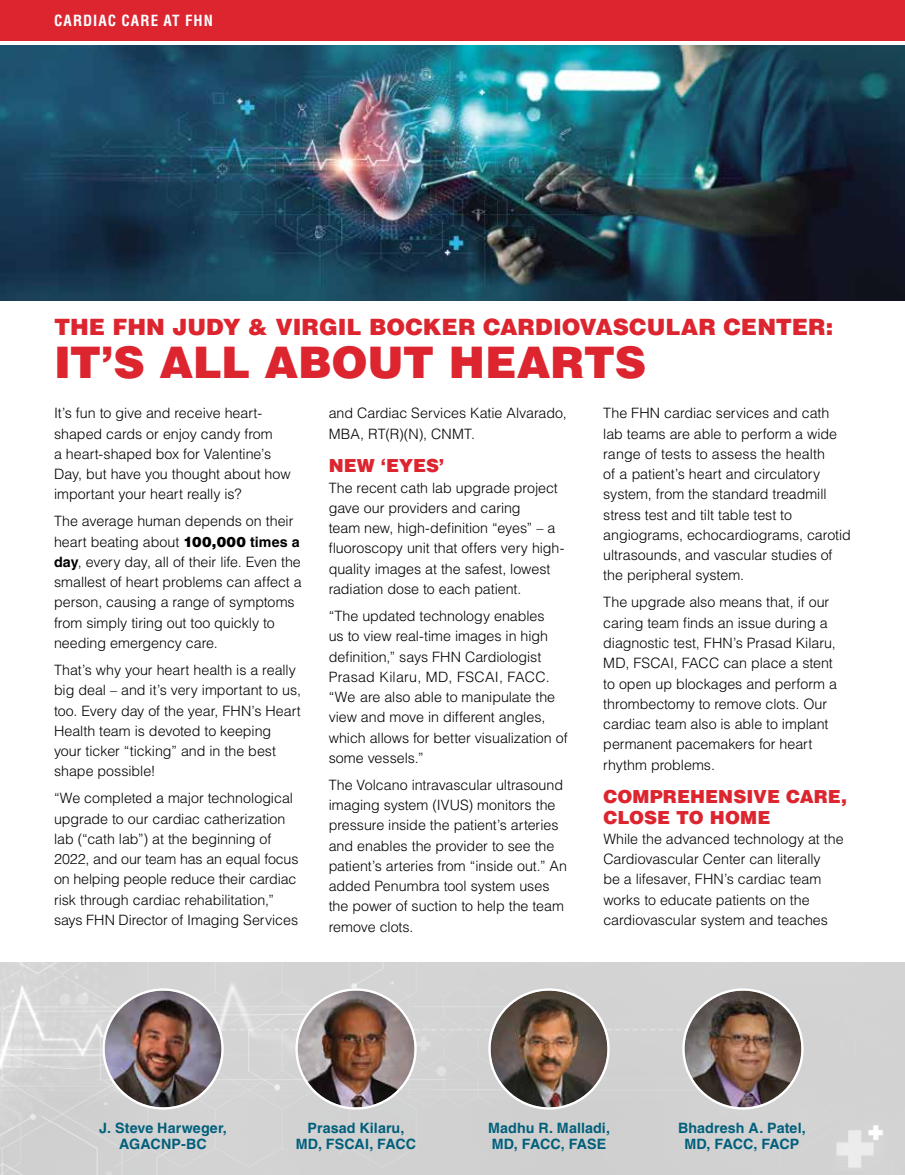
<style>
.page{position:relative;width:905px;height:1175px;background:#fff}
.page>*{position:absolute;margin:0;border:0;box-sizing:border-box;transform-origin:0 0}
.t1{font:900 43.5px "Helvetica LT Std";letter-spacing:-.01em;color:#dd2530}
.t2{font:900 22.5px "Helvetica LT Std";color:#dd2530}
.t3{font:900 18px/20.2px "Helvetica LT Std";letter-spacing:.005em;color:#dd2530}
.t4{font:700 condensed 15px "Helvetica LT Std";letter-spacing:.07em;color:#fff}
.t5{font:300 14.25px/20.2px "Helvetica LT Std";color:#000}
.t6{font:700 14.25px/16.5px "Helvetica LT Std";letter-spacing:.005em;color:#015f7b;text-align:center}
.s1{font-weight:900}
.s2{font-weight:700}
</style>
<div class="page">
<div style="left:0;top:962px;width:904px;height:212px;background:#d3d3d3"></div>
<div style="left:0;top:0;width:904px;height:40px;background:#dd2530"></div>
<img style="left:0;top:45px;width:904px;height:256px">
<img style="left:105px;top:990px;width:116px;height:117px;border-radius:58px">
<div style="left:102px;top:988px;width:122px;height:121px;border:2px solid #fff;border-radius:50%"></div>
<img style="left:297px;top:990px;width:117px;height:117px;border-radius:58px">
<div style="left:295px;top:988px;width:121px;height:121px;border:2px solid #fff;border-radius:50%"></div>
<img style="left:490px;top:990px;width:117px;height:117px;border-radius:58px">
<div style="left:488px;top:988px;width:121px;height:121px;border:2px solid #fff;border-radius:50%"></div>
<img style="left:684px;top:990px;width:117px;height:117px;border-radius:58px">
<div style="left:682px;top:988px;width:121px;height:121px;border:2px solid #fff;border-radius:50%"></div>
<p class="t4" style="left:54px;top:11px;width:160px">CARDIAC CARE AT FHN</p>
<h2 class="t2" style="left:54px;top:312px;width:780px">THE FHN JUDY &amp; VIRGIL BOCKER CARDIOVASCULAR CENTER:</h2>
<h1 class="t1" style="left:54px;top:334px;width:594px">IT’S ALL ABOUT HEARTS</h1>
<p class="t5" style="left:54px;top:403px;width:238px">It’s fun to give and receive heart&shy;shaped cards or enjoy candy from<br>a heart-shaped box for Valentine’s Day, but have you thought about how important your heart really is?</p>
<p class="t5" style="left:54px;top:511px;width:249px">The average human depends on their heart beating about <span class="s1">100,000</span> <span class="s2">times a day</span>, every day, all of their life. Even the smallest of heart problems can affect a person, causing a range of symptoms from simply tiring out too quickly to needing emergency care.</p>
<p class="t5" style="left:54px;top:659px;width:248px">That’s why your heart health is a really big deal – and it’s very important to us, too. Every day of the year, FHN’s Heart Health team is devoted to keeping your ticker “ticking” and in the best shape possible!</p>
<p class="t5" style="left:54px;top:788px;width:246px">“We completed a major technological upgrade to our cardiac catherization lab (“cath lab”) at the beginning of 2022, and our team has an equal focus on helping people reduce their cardiac risk through cardiac rehabilitation,” says FHN Director of Imaging Services</p>
<p class="t5" style="left:328px;top:403px;width:240px">and Cardiac Services Katie Alvarado,<br>MBA, RT(R)(N), CNMT.</p>
<p class="t3" style="left:328px;top:455px;width:117px">NEW ‘EYES’</p>
<p class="t5" style="left:328px;top:477px;width:237px">The recent cath lab upgrade project gave our providers and caring<br>team new, high-definition “eyes” – a fluoroscopy unit that offers very high&shy;quality images at the safest, lowest radiation dose to each patient.</p>
<p class="t5" style="left:328px;top:605px;width:240px">“The updated technology enables<br>us to view real-time images in high definition,” says FHN Cardiologist<br>Prasad Kilaru, MD, FSCAI, FACC. “We are also able to manipulate the view and move in different angles, which allows for better visualization of some vessels.”</p>
<p class="t5" style="left:328px;top:774px;width:240px">The Volcano intravascular ultrasound imaging system (IVUS) monitors the pressure inside the patient’s arteries and enables the provider to see the patient’s arteries from “inside out.” An added Penumbra tool system uses the power of suction to help the team remove clots.</p>
<p class="t5" style="left:603px;top:403px;width:249px">The FHN cardiac services and cath lab teams are able to perform a wide range of tests to assess the health<br>of a patient’s heart and circulatory system, from the standard treadmill stress test and tilt table test to angiograms, echocardiograms, carotid ultrasounds, and vascular studies of the peripheral system.</p>
<p class="t5" style="left:603px;top:592px;width:235px">The upgrade also means that, if our caring team finds an issue during a diagnostic test, FHN’s Prasad Kilaru,<br>MD, FSCAI, FACC can place a stent to open up blockages and perform a thrombectomy to remove clots. Our cardiac team also is able to implant permanent pacemakers for heart rhythm problems.</p>
<p class="t3" style="left:603px;top:786px;width:245px">COMPREHENSIVE CARE,<br>CLOSE TO HOME</p>
<p class="t5" style="left:603px;top:828px;width:242px">While the advanced technology at the Cardiovascular Center can literally<br>be a lifesaver, FHN’s cardiac team works to educate patients on the cardiovascular system and teaches</p>
<p class="t6" style="left:99px;top:1119px;width:129px">J. Steve Harweger,<br>AGACNP-BC</p>
<p class="t6" style="left:296px;top:1119px;width:122px">Prasad Kilaru,<br>MD, FSCAI, FACC</p>
<p class="t6" style="left:488px;top:1119px;width:123px;text-align:left">Madhu R. Malladi,<br>MD, FACC, FASE</p>
<p class="t6" style="left:678px;top:1119px;width:129px">Bhadresh A. Patel,<br>MD, FACC, FACP</p>
</div>
